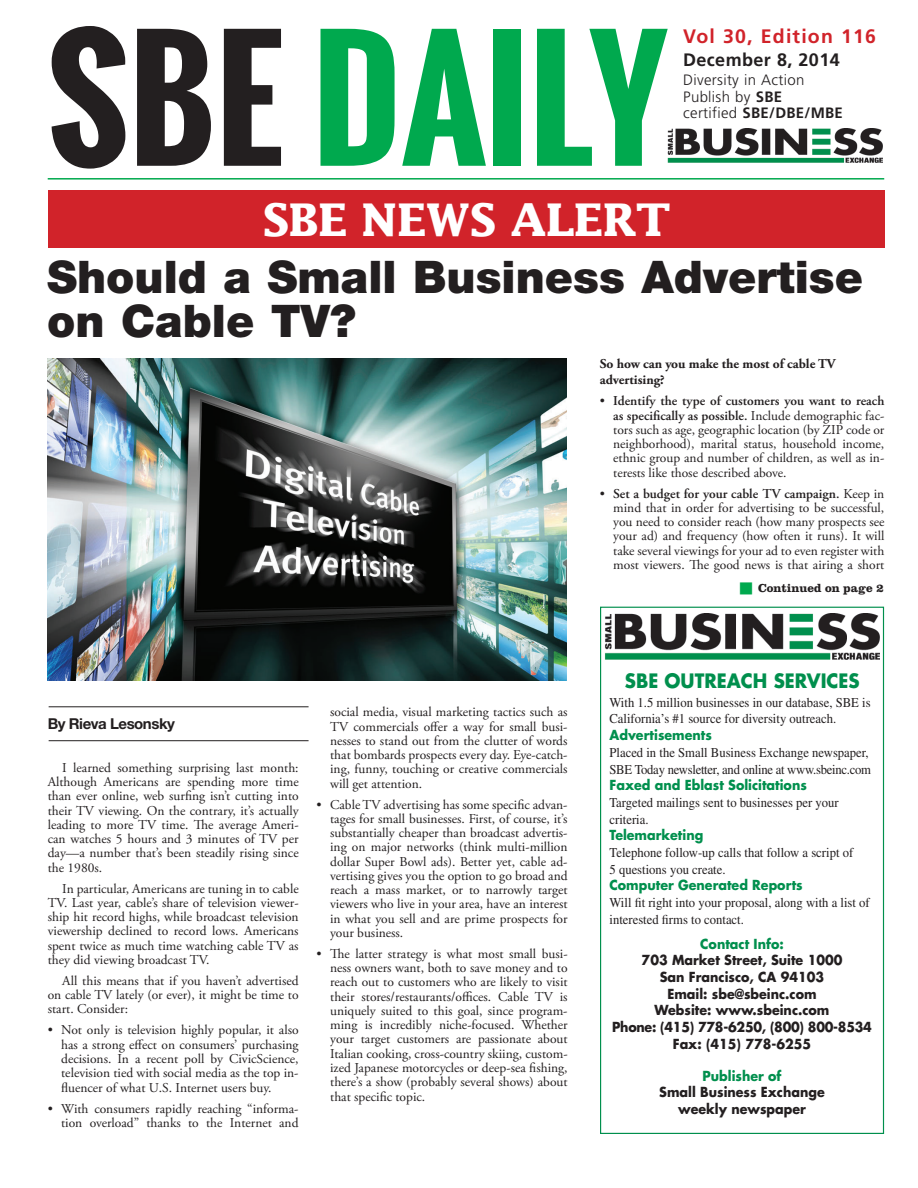
<style>
.page{position:relative;width:918px;height:1188px;background:#fff}
.page>*{position:absolute;margin:0;border:0;box-sizing:border-box;transform-origin:0 0}
.t1{font:700 155.85px "Oswald";color:#00a94e}
.t2{font:900 45px/43.5px "Helvetica Neue LT Std";color:#231f20}
.t3{font:700 45px "Lucida";letter-spacing:-.02em;color:#fff}
.t4{font:700 19.5px "Frutiger";letter-spacing:.06em;color:#d1232a}
.t5{font:700 19.35px "Futura";color:#008f4d;scale:.94 1}
.t6{font:700 18px "Frutiger";letter-spacing:.02em;color:#231f20}
.t7{font:300 15px/16.5px "Frutiger";letter-spacing:.02em;color:#231f20}
.t8{font:700 15px "Helvetica Neue LT Std";letter-spacing:-.03em;color:#231f20}
.t9{font:13.5px/14.2px "Adobe Garamond Pro";color:#231f20;text-align:justify}
.t10{font:13.5px/16.6px "Times";color:#231f20;scale:.94 1}
.t11{font:700 13.5px/16.6px "Futura";color:#231f20;text-align:center;scale:.94 1}
.t12{font:700 13.5px "Futura";color:#008f4d;scale:.94 1}
.t13{font:700 13.5px/16.2px "Adobe Garamond Pro";color:#231f20}
.t14{font:700 12px "Clarendon LT Std";color:#231f20}
.s1{color:#231f20}
.s2{font-weight:700}
.s3{font-weight:600}
</style>
<div class="page">
<hr style="left:48px;top:178px;width:836px;height:2px;background:#00a94e">
<img style="left:668px;top:128px;width:215px;height:34px">
<div style="left:48px;top:191px;width:836px;height:57px;background:#d1232a"></div>
<div style="left:600px;top:607px;width:284px;height:527px;background:#fff;border:1px solid #008f4d"></div>
<img style="left:605px;top:614px;width:275px;height:46px">
<hr style="left:49px;top:740px;width:260px;height:1px;background:#231f20">
<hr style="left:49px;top:706px;width:260px;height:1px;background:#231f20">
<img style="left:47px;top:358px;width:520px;height:322px">
<h1 class="t1" style="left:47px;top:-17px;width:622px"><span class="s1">SBE</span> DAILY</h1>
<h2 class="t3" style="left:263px;top:192px;width:410px">SBE NEWS ALERT</h2>
<h3 class="t4" style="left:683px;top:25px;width:194px">Vol 30, Edition 116</h3>
<h3 class="t6" style="left:683px;top:49px;width:158px">December 8, 2014</h3>
<p class="t7" style="left:683px;top:72px;width:161px">Diversity in Action<br>Publish by <span class="s2">SBE<br></span>certified <span class="s2">SBE/DBE/MBE</span></p>
<h2 class="t2" style="left:47px;top:255px;width:818px">Should a Small Business Advertise on Cable TV?</h2>
<p class="t13" style="left:600px;top:356px;width:237px">So how can you make the most of cable TV advertising?</p>
<p class="t9" style="left:613px;top:394px;width:273px;text-indent:-14px">• <span class="s3">Identify the type of customers you want to reach as specifically as possible.</span> Include demographic fac&shy;tors such as age, geographic location (by ZIP code or neighborhood), marital status, household income, ethnic group and number of children, as well as in&shy;terests like those described above.</p>
<p class="t9" style="left:613px;top:487px;width:273px;text-indent:-14px">• <span class="s3">Set a budget for your cable TV campaign.</span> Keep in mind that in order for advertising to be successful, you need to consider reach (how many prospects see your ad) and frequency (how often it runs). It will take several viewings for your ad to even register with most viewers. The good news is that airing a short</p>
<p class="t14" style="left:758px;top:580px;width:127px">Continued on page 2</p>
<p class="t8" style="left:48px;top:714px;width:129px">By Rieva Lesonsky</p>
<p class="t9" style="left:48px;top:761px;width:252px;text-indent:15px">I learned something surprising last month:<br>Although Americans are spending more time than ever online, web surfing isn’t cutting into their TV viewing. On the contrary, it’s actually leading to more TV time. The average Ameri&shy;can watches 5 hours and 3 minutes of TV per day—a number that’s been steadily rising since the 1980s.</p>
<p class="t9" style="left:48px;top:882px;width:252px;text-indent:15px">In particular, Americans are tuning in to cable TV. Last year, cable’s share of television viewer&shy;ship hit record highs, while broadcast television viewership declined to record lows. Americans spent twice as much time watching cable TV as they did viewing broadcast TV.</p>
<p class="t9" style="left:48px;top:974px;width:252px;text-indent:15px">All this means that if you haven’t advertised on cable TV lately (or ever), it might be time to start. Consider:</p>
<p class="t9" style="left:61px;top:1024px;width:239px;text-indent:-13px">• Not only is television highly popular, it also has a strong effect on consumers’ purchasing decisions. In a recent poll by CivicScience, television tied with social media as the top in&shy;fluencer of what U.S. Internet users buy.</p>
<p class="t9" style="left:48px;top:1102px;width:252px;text-align:right">• With consumers rapidly reaching “informa&shy;tion overload” thanks to the Internet and</p>
<p class="t9" style="left:330px;top:705px;width:239px">social media, visual marketing tactics such as TV commercials offer a way for small busi&shy;nesses to stand out from the clutter of words that bombards prospects every day. Eye-catch&shy;ing, funny, touching or creative commercials will get attention.</p>
<p class="t9" style="left:330px;top:798px;width:239px;text-indent:-14px">• Cable TV advertising has some specific advan&shy;tages for small businesses. First, of course, it’s substantially cheaper than broadcast advertis&shy;ing on major networks (think multi-million dollar Super Bowl ads). Better yet, cable ad&shy;vertising gives you the option to go broad and reach a mass market, or to narrowly target viewers who live in your area, have an interest in what you sell and are prime prospects for your business.</p>
<p class="t9" style="left:330px;top:947px;width:239px;text-indent:-14px">• The latter strategy is what most small busi&shy;ness owners want, both to save money and to reach out to customers who are likely to visit their stores/restaurants/offices. Cable TV is uniquely suited to this goal, since program&shy;ming is incredibly niche-focused. Whether your target customers are passionate about Italian cooking, cross-country skiing, custom&shy;ized Japanese motorcycles or deep-sea fishing, there’s a show (probably several shows) about that specific topic.</p>
<h3 class="t5" style="left:625px;top:668px;width:88px">SBE Outreac</h3>
<h3 class="t5" style="left:753px;top:668px;width:84px">h Services</h3>
<p class="t10" style="left:610px;top:694px;width:279px">With 1.5 million businesses in our database, SBE is<br>California’s #1 source for diversity outreach.</p>
<p class="t12" style="left:610px;top:726px;width:110px">Advertisements</p>
<p class="t10" style="left:610px;top:744px;width:280px">Placed in the Small Business Exchange newspaper,<br>SBE Today newsletter, and online at www.sbeinc.com</p>
<p class="t12" style="left:610px;top:776px;width:211px">Faxed and Eblast Solicitations</p>
<p class="t10" style="left:610px;top:794px;width:246px">Targeted mailings sent to businesses per your criteria.</p>
<p class="t12" style="left:610px;top:826px;width:101px">Telemarketing</p>
<p class="t10" style="left:610px;top:844px;width:261px">Telephone follow-up calls that follow a script of<br>5 questions you create.</p>
<p class="t12" style="left:610px;top:876px;width:207px">Computer Generated Reports</p>
<p class="t10" style="left:610px;top:894px;width:278px">Will fit right into your proposal, along with a list of interested firms to contact.</p>
<p class="t12" style="left:700px;top:934px;width:90px">Contact Info:</p>
<p class="t11" style="left:612px;top:952px;width:278px">703 Market Street, Suite 1000<br>San Francisco, CA 94103<br>Email: sbe@sbeinc.com<br>Website: www.sbeinc.com<br>Phone: (415) 778-6250, (800) 800-8534<br>Fax: (415) 778-6255</p>
<p class="t12" style="left:703px;top:1067px;width:86px">Publisher of</p>
<p class="t11" style="left:659px;top:1084px;width:178px">Small Business Exchange weekly newspaper</p>
</div>
